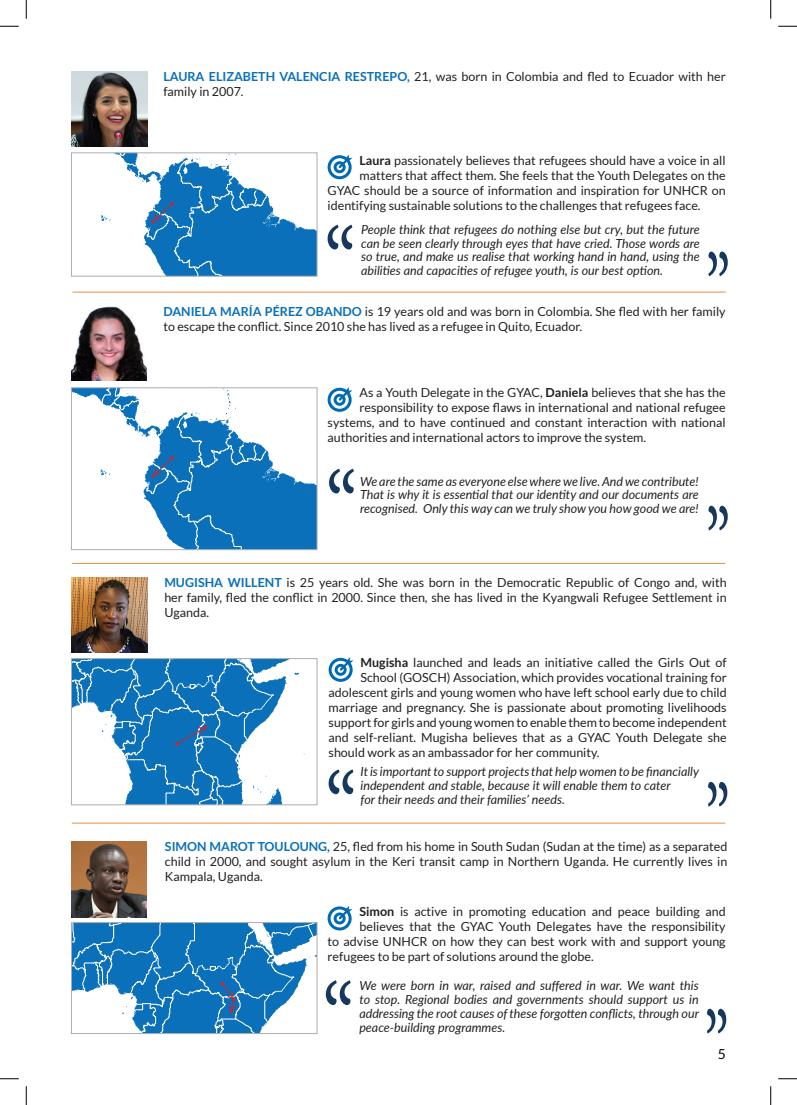
<style>
.page{position:relative;width:797px;height:1105px;background:#fff}
.page>*{position:absolute;margin:0;border:0;box-sizing:border-box;transform-origin:0 0}
.t1{font:13.75px "Lato";color:#000001}
.t2{font:12.5px/15px "Lato";color:#231f20}
.t3{font:italic 12.5px/13.8px "Lato";color:#231f20;text-align:justify}
.s1{font-weight:700;color:#0970b9}
.s2{font-weight:700}
</style>
<div class="page">
<svg style="left:329px;top:469px;width:25px;height:24px"></svg>
<svg style="left:708px;top:506px;width:19px;height:24px"></svg>
<svg style="left:327px;top:387px;width:25px;height:25px"></svg>
<hr style="left:72px;top:563px;width:653px;height:1px;background:#e58f40">
<svg style="left:328px;top:769px;width:25px;height:25px"></svg>
<svg style="left:708px;top:782px;width:19px;height:25px"></svg>
<hr style="left:72px;top:823px;width:653px;height:1px;background:#e58f40">
<svg style="left:326px;top:980px;width:24px;height:25px"></svg>
<svg style="left:707px;top:1009px;width:19px;height:24px"></svg>
<svg style="left:327px;top:906px;width:25px;height:24px"></svg>
<svg style="left:327px;top:225px;width:25px;height:24px"></svg>
<svg style="left:708px;top:252px;width:19px;height:24px"></svg>
<svg style="left:327px;top:154px;width:25px;height:25px"></svg>
<svg style="left:328px;top:657px;width:25px;height:25px"></svg>
<img style="left:72px;top:71px;width:75px;height:76px">
<img style="left:71px;top:306px;width:75px;height:74px">
<img style="left:72px;top:577px;width:75px;height:76px">
<hr style="left:72px;top:292px;width:653px;height:1px;background:#e58f40">
<svg style="left:101px;top:153px;width:216px;height:123px"></svg>
<svg style="left:71px;top:388px;width:246px;height:162px"></svg>
<svg style="left:71px;top:658px;width:233px;height:147px"></svg>
<svg style="left:71px;top:922px;width:246px;height:111px"></svg>
<img style="left:71px;top:842px;width:76px;height:75px">
<svg style="left:0;top:25px;width:19px;height:2px"></svg>
<svg style="left:778px;top:25px;width:19px;height:2px"></svg>
<svg style="left:0;top:1078px;width:19px;height:1px"></svg>
<svg style="left:778px;top:1078px;width:19px;height:1px"></svg>
<svg style="left:25px;top:0;width:2px;height:19px"></svg>
<svg style="left:25px;top:1086px;width:2px;height:19px"></svg>
<svg style="left:770px;top:0;width:1px;height:19px"></svg>
<svg style="left:770px;top:1086px;width:1px;height:19px"></svg>
<p class="t2" style="left:163px;top:69px;width:564px"><span class="s1">LAURA ELIZABETH VALENCIA RESTREPO,</span> 21, was born in Colombia and fled to Ecuador with her family in 2007.</p>
<p class="t2" style="left:359px;top:153px;width:368px"><span class="s2">Laura</span> passionately believes that refugees should have a voice in all</p>
<p class="t2" style="left:359px;top:168px;width:368px">matters that affect them. She feels that the Youth Delegates on the</p>
<p class="t2" style="left:327px;top:183px;width:399px">GYAC should be a source of information and inspiration for UNHCR on</p>
<p class="t2" style="left:327px;top:198px;width:374px">identifying sustainable solutions to the challenges that refugees face.</p>
<p class="t3" style="left:361px;top:222px;width:340px">People think that refugees do nothing else but cry, but the future can be seen clearly through eyes that have cried. Those words are so true, and make us realise that working hand in hand, using the abilities and capacities of refugee youth, is our best option.</p>
<p class="t2" style="left:163px;top:304px;width:564px"><span class="s1">DANIELA MARÍA PÉREZ OBANDO</span> is 19 years old and was born in Colombia. She fled with her family to escape the conflict. Since 2010 she has lived as a refugee in Quito, Ecuador.</p>
<p class="t2" style="left:359px;top:385px;width:368px">As a Youth Delegate in the GYAC, <span class="s2">Daniela</span> believes that she has the</p>
<p class="t2" style="left:359px;top:400px;width:368px">responsibility to expose flaws in international and national refugee</p>
<p class="t2" style="left:327px;top:415px;width:399px">systems, and to have continued and constant interaction with national</p>
<p class="t2" style="left:327px;top:430px;width:320px">authorities and international actors to improve the system.</p>
<p class="t3" style="left:360px;top:474px;width:340px">We are the same as everyone else where we live. And we contribute!<br>That is why it is essential that our identity and our documents are recognised. Only this way can we truly show you how good we are!</p>
<p class="t2" style="left:164px;top:575px;width:564px;text-align:justify"><span class="s1">MUGISHA WILLENT</span> is 25 years old. She was born in the Democratic Republic of Congo and, with her family, fled the conflict in 2000. Since then, she has lived in the Kyangwali Refugee Settlement in Uganda.</p>
<p class="t2" style="left:360px;top:655px;width:368px"><span class="s2">Mugisha</span> launched and leads an initiative called the Girls Out of</p>
<p class="t2" style="left:360px;top:670px;width:368px">School (GOSCH) Association, which provides vocational training for</p>
<p class="t2" style="left:328px;top:685px;width:399px">adolescent girls and young women who have left school early due to child</p>
<p class="t2" style="left:328px;top:700px;width:399px">marriage and pregnancy. She is passionate about promoting livelihoods</p>
<p class="t2" style="left:328px;top:715px;width:399px">support for girls and young women to enable them to become independent</p>
<p class="t2" style="left:328px;top:730px;width:399px">and self-reliant. Mugisha believes that as a GYAC Youth Delegate she</p>
<p class="t2" style="left:328px;top:745px;width:272px">should work as an ambassador for her community.</p>
<p class="t3" style="left:360px;top:764px;width:340px">It is important to support projects that help women to be financially independent and stable, because it will enable them to cater</p>
<p class="t3" style="left:360px;top:792px;width:206px">for their needs and their families’ needs.</p>
<p class="t2" style="left:165px;top:839px;width:564px;text-align:justify"><span class="s1">SIMON MAROT TOULOUNG,</span> 25, fled from his home in South Sudan (Sudan at the time) as a separated child in 2000, and sought asylum in the Keri transit camp in Northern Uganda. He currently lives in Kampala, Uganda.</p>
<p class="t2" style="left:359px;top:904px;width:368px"><span class="s2">Simon</span> is active in promoting education and peace building and</p>
<p class="t2" style="left:359px;top:919px;width:368px">believes that the GYAC Youth Delegates have the responsibility</p>
<p class="t2" style="left:327px;top:934px;width:399px">to advise UNHCR on how they can best work with and support young</p>
<p class="t2" style="left:327px;top:949px;width:268px">refugees to be part of solutions around the globe.</p>
<p class="t3" style="left:359px;top:978px;width:341px">We were born in war, raised and suffered in war. We want this to stop. Regional bodies and governments should support us in addressing the root causes of these forgotten conflicts, through our peace-building programmes.</p>
<p class="t1" style="left:717px;top:1046px;width:9px">5</p>
</div>
